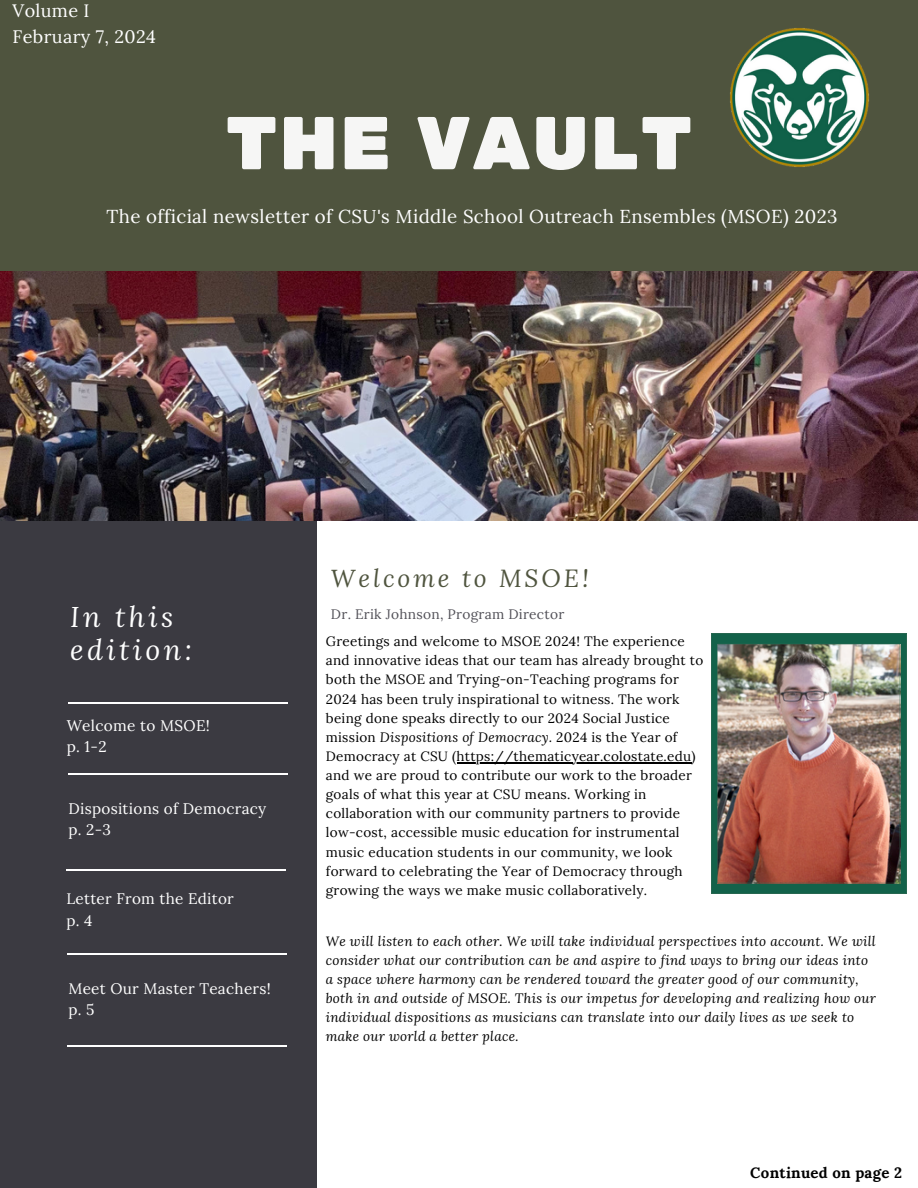
<style>
.page{position:relative;width:918px;height:1188px;background:#fff}
.page>*{position:absolute;margin:0;border:0;box-sizing:border-box;transform-origin:0 0}
.t1{font:74.7px "Rubik One";letter-spacing:.02em;color:#f6f6f5}
.t2{font:italic 28.5px/33.8px "Lora";letter-spacing:.12em;color:#fff}
.t3{font:italic 24.6px "Lora";letter-spacing:.12em;color:#4f543e}
.t4{font:18.75px "Lora";letter-spacing:.02em;color:#fff}
.t5{font:18px/25.8px "Lora";letter-spacing:.02em;color:#fff}
.t6{font:15.3px/21.3px "Lora";letter-spacing:.02em;color:#fff}
.t7{font:700 15px "Lora";letter-spacing:.02em;color:#000}
.t8{font:13.65px "Lora";letter-spacing:.02em;color:#525158}
.t9{font:13.5px/19.2px "Lora";letter-spacing:.02em;color:#000}
.t10{font:italic 13.5px/19.2px "Lora";letter-spacing:.02em;color:#000}
.s1{font-style:italic}
</style>
<div class="page">
<div style="left:0;top:521px;width:316px;height:667px;background:#3b3a41"></div>
<div style="left:0;top:0;width:918px;height:280px;background:#4f543e"></div>
<hr style="left:68px;top:702px;width:220px;height:1px;background:#fff">
<hr style="left:68px;top:773px;width:220px;height:1px;background:#fff">
<hr style="left:67px;top:869px;width:219px;height:1px;background:#fff">
<hr style="left:67px;top:1045px;width:220px;height:1px;background:#fff">
<img style="left:730px;top:28px;width:139px;height:139px">
<hr style="left:67px;top:953px;width:220px;height:1px;background:#fff">
<img style="left:0;top:271px;width:918px;height:250px">
<img style="left:711px;top:633px;width:196px;height:261px">
<hr style="left:457px;top:762px;width:235px;height:1px;background:#000">
<p class="t5" style="left:13px;top:-2px;width:145px">Volume I<br>February 7, 2024</p>
<h1 class="t1" style="left:225px;top:100px;width:469px">THE VAULT</h1>
<h4 class="t4" style="left:106px;top:204px;width:733px">The official newsletter of CSU's Middle School Outreach Ensembles (MSOE) 2023</h4>
<h6 class="t2" style="left:70px;top:599px;width:123px">In this edition:</h6>
<h6 class="t6" style="left:67px;top:714px;width:145px">Welcome to MSOE! p. 1-2</h6>
<h6 class="t6" style="left:68px;top:799px;width:199px;line-height:20.2px">Dispositions of Democracy p. 2-3</h6>
<p class="t6" style="left:67px;top:888px;width:169px">Letter From the Editor p. 4</p>
<h3 class="t6" style="left:68px;top:978px;width:204px">Meet Our Master Teachers! p. 5</h3>
<p class="t3" style="left:331px;top:561px;width:259px">Welcome to MSOE!</p>
<h6 class="t8" style="left:331px;top:605px;width:235px">Dr. Erik Johnson, Program Director</h6>
<p class="t9" style="left:326px;top:632px;width:379px">Greetings and welcome to MSOE 2024! The experience and innovative ideas that our team has already brought to both the MSOE and Trying-on-Teaching programs for 2024 has been truly inspirational to witness. The work being done speaks directly to our 2024 Social Justice mission <span class="s1">Dispositions of Democracy.</span> 2024 is the Year of Democracy at CSU (https://thematicyear.colostate.edu)</p>
<p class="t9" style="left:326px;top:766px;width:368px">and we are proud to contribute our work to the broader goals of what this year at CSU means. Working in collaboration with our community partners to provide low-cost, accessible music education for instrumental music education students in our community, we look forward to celebrating the Year of Democracy through growing the ways we make music collaboratively.</p>
<h5 class="t10" style="left:326px;top:931px;width:552px">We will listen to each other. We will take individual perspectives into account. We will consider what our contribution can be and aspire to find ways to bring our ideas into a space where harmony can be rendered toward the greater good of our community, both in and outside of MSOE. This is our impetus for developing and realizing how our individual dispositions as musicians can translate into our daily lives as we seek to make our world a better place.</h5>
<p class="t7" style="left:750px;top:1163px;width:153px">Continued on page 2</p>
</div>
